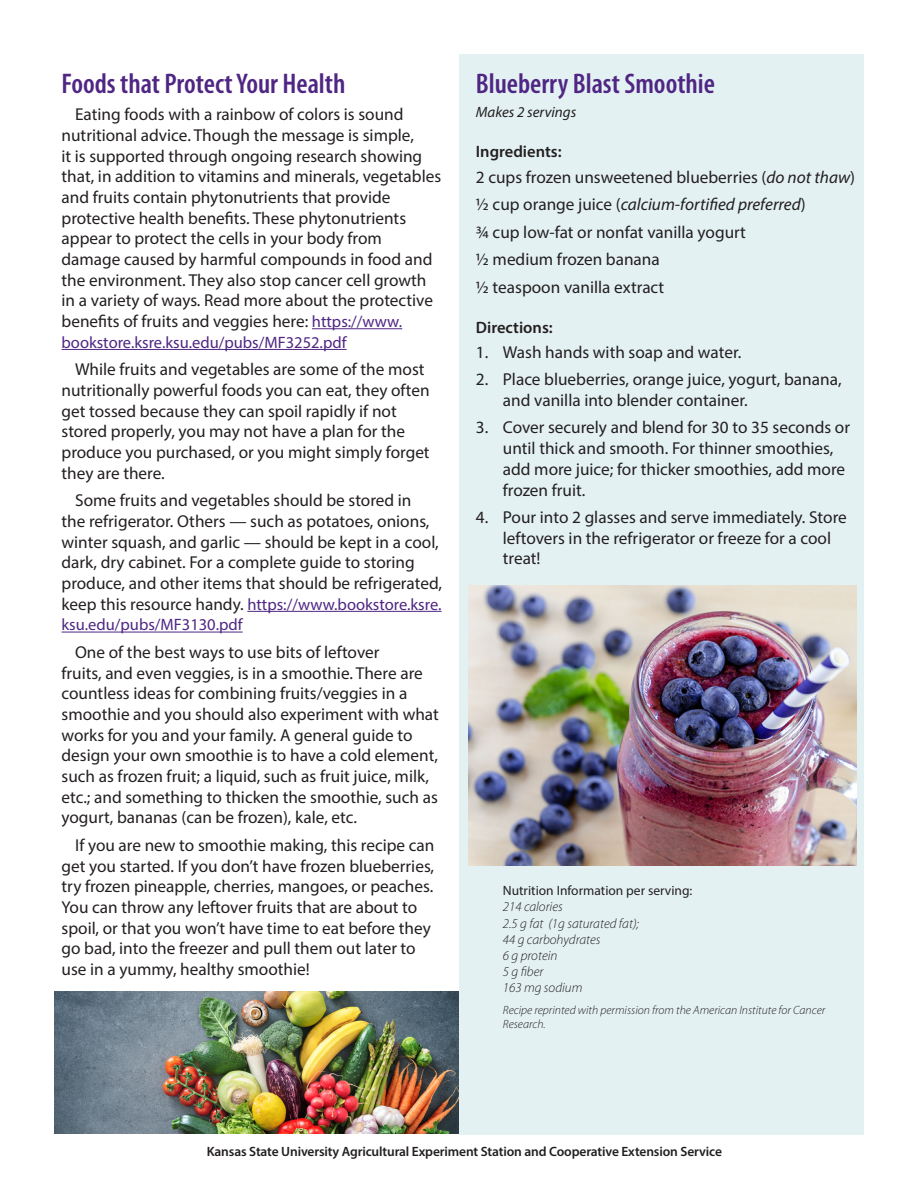
<style>
.page{position:relative;width:918px;height:1188px;background:#fff}
.page>*{position:absolute;margin:0;border:0;box-sizing:border-box;transform-origin:0 0}
.t1{font:600 condensed 28.5px "Myriad Pro";color:#4f2683}
.t2{font:17.25px/20.7px "Myriad Pro";color:#231f20}
.t3{font:16.5px/20.7px "Myriad Pro";color:#4f2683}
.t4{font:600 16.5px "Myriad Pro";color:#231f20}
.t5{font:italic 15px "Myriad Pro";color:#231f20}
.t6{font:600 13.5px "Myriad Pro";letter-spacing:-.01em;color:#231f20}
.t7{font:italic 300 13.5px/16.2px "Myriad Pro";color:#231f20}
.t8{font:13.5px "Myriad Pro";color:#231f20}
.t9{font:italic 300 12px/14.4px "Myriad Pro";color:#231f20}
.s1{font-size:16.5px;color:#4f2683}
.s2{font-size:17.25px;color:#231f20}
.s3{font-style:italic}
</style>
<div class="page">
<div style="left:459px;top:54px;width:405px;height:1081px;background:#e4f1f3"></div>
<hr style="left:312px;top:328px;width:90px;height:1px;background:#4f2683">
<hr style="left:62px;top:349px;width:285px;height:1px;background:#4f2683">
<hr style="left:247px;top:611px;width:195px;height:1px;background:#4f2683">
<hr style="left:62px;top:632px;width:181px;height:1px;background:#4f2683">
<img style="left:468px;top:586px;width:388px;height:280px">
<img style="left:54px;top:991px;width:405px;height:143px">
<h1 class="t1" style="left:62px;top:68px;width:285px">Foods that Protect Your Health</h1>
<p class="t2" style="left:62px;top:104px;width:381px;text-indent:14px">Eating foods with a rainbow of colors is sound nutritional advice. Though the message is simple,<br>it is supported through ongoing research showing that, in addition to vitamins and minerals, vegetables and fruits contain phytonutrients that provide protective health benefits. These phytonutrients appear to protect the cells in your body from damage caused by harmful compounds in food and the environment. They also stop cancer cell growth in a variety of ways. Read more about the protective benefits of fruits and veggies here: <span class="s1">https://www.</span></p>
<p class="t3" style="left:62px;top:332px;width:287px">bookstore.ksre.ksu.edu/pubs/MF3252.pdf</p>
<p class="t2" style="left:62px;top:359px;width:370px;text-indent:14px">While fruits and vegetables are some of the most nutritionally powerful foods you can eat, they often get tossed because they can spoil rapidly if not stored properly, you may not have a plan for the produce you purchased, or you might simply forget they are there.</p>
<p class="t2" style="left:62px;top:490px;width:382px;text-indent:14px">Some fruits and vegetables should be stored in<br>the refrigerator. Others — such as potatoes, onions, winter squash, and garlic — should be kept in a cool, dark, dry cabinet. For a complete guide to storing produce, and other items that should be refrigerated,</p>
<p class="t3" style="left:62px;top:594px;width:382px"><span class="s2">keep this resource handy.</span> https://www.bookstore.ksre. ksu.edu/pubs/MF3130.pdf</p>
<p class="t2" style="left:62px;top:641px;width:379px;text-indent:14px">One of the best ways to use bits of leftover<br>fruits, and even veggies, is in a smoothie. There are countless ideas for combining fruits/veggies in a smoothie and you should also experiment with what works for you and your family. A general guide to design your own smoothie is to have a cold element, such as frozen fruit; a liquid, such as fruit juice, milk, etc.; and something to thicken the smoothie, such as yogurt, bananas (can be frozen), kale, etc.</p>
<p class="t2" style="left:62px;top:834px;width:374px;text-indent:14px">If you are new to smoothie making, this recipe can get you started. If you don’t have frozen blueberries, try frozen pineapple, cherries, mangoes, or peaches.<br>You can throw any leftover fruits that are about to spoil, or that you won’t have time to eat before they go bad, into the freezer and pull them out later to use in a yummy, healthy smoothie!</p>
<h1 class="t1" style="left:476px;top:68px;width:241px">Blueberry Blast Smoothie</h1>
<p class="t5" style="left:476px;top:103px;width:102px">Makes 2 servings</p>
<p class="t4" style="left:476px;top:141px;width:87px">Ingredients:</p>
<p class="t2" style="left:476px;top:163px;width:381px;line-height:27.5px">2 cups frozen unsweetened blueberries (<span class="s3">do not thaw</span>) ½ cup orange juice (<span class="s3">calcium-fortified preferred</span>)<br>¾ cup low-fat or nonfat vanilla yogurt<br>½ medium frozen banana<br>½ teaspoon vanilla extract</p>
<p class="t4" style="left:476px;top:317px;width:78px">Directions:</p>
<p class="t2" style="left:476px;top:341px;width:267px">1. Wash hands with soap and water.</p>
<p class="t2" style="left:503px;top:369px;width:340px;text-indent:-27px">2. Place blueberries, orange juice, yogurt, banana, and vanilla into blender container.</p>
<p class="t2" style="left:503px;top:417px;width:349px;text-indent:-27px">3. Cover securely and blend for 30 to 35 seconds or until thick and smooth. For thinner smoothies, add more juice; for thicker smoothies, add more frozen fruit.</p>
<p class="t2" style="left:503px;top:507px;width:345px;text-indent:-27px">4. Pour into 2 glasses and serve immediately. Store leftovers in the refrigerator or freeze for a cool treat!</p>
<p class="t8" style="left:503px;top:882px;width:191px">Nutrition Information per serving:</p>
<p class="t7" style="left:503px;top:899px;width:138px">214 calories<br>2.5 g fat (1g saturated fat);<br>44 g carbohydrates<br>6 g protein<br>5 g fiber<br>163 mg sodium</p>
<p class="t9" style="left:503px;top:1003px;width:324px">Recipe reprinted with permission from the American Institute for Cancer<br>Research.</p>
<p class="t6" style="left:207px;top:1143px;width:517px">Kansas State University Agricultural Experiment Station and Cooperative Extension Service</p>
</div>
